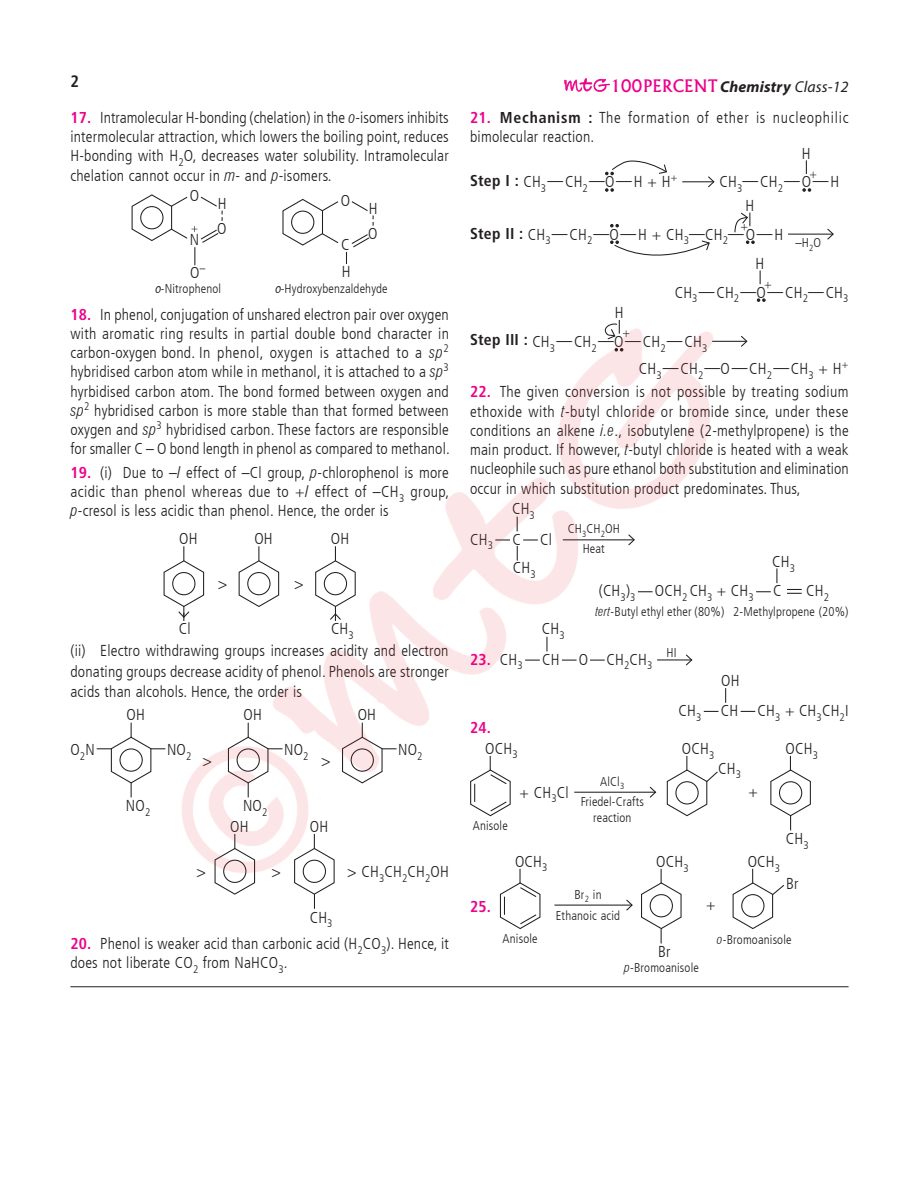
<style>
.page{position:relative;width:919px;height:1189px;background:#fff}
.page>*{position:absolute;margin:0;border:0;box-sizing:border-box;transform-origin:0 0}
.t1{font:500 16.5px "Albertus";letter-spacing:.02em;color:#ed028c}
.t2{font:700 condensed 16.5px "Frutiger";color:#231f20}
.t3{font:300 condensed 15.75px/19.2px "Frutiger LT";letter-spacing:.01em;color:#231f20;text-align:justify}
.t4{font:300 condensed 15.75px/19.2px "Frutiger LT";letter-spacing:.045em;color:#231f20}
.t5{font:700 condensed 15.75px "Frutiger";color:#ed028c}
.t6{font:300 condensed 12.75px/19.8px "Frutiger LT";letter-spacing:.01em;color:#231f20;text-align:center}
.s1{font-family:"Myriad Pro";font-weight:700;font-style:italic;font-size:15.75px;color:#231f20}
.s2{font-family:"Myriad Pro";font-weight:400;font-style:italic;font-size:15.75px;color:#231f20}
.s3{font-family:"Frutiger";font-weight:700;color:#ed028c}
.s4{font-family:"Swiss 721 BT";font-style:italic}
.s5{font-family:"Frutiger";font-weight:700}
.s6{font-family:"Helvetica";font-weight:400;font-style:italic}
</style>
<div class="page">
<svg style="left:564px;top:78px;width:45px;height:14px"></svg>
<svg style="left:131px;top:194px;width:91px;height:57px"></svg>
<svg style="left:282px;top:198px;width:57px;height:48px"></svg>
<svg style="left:351px;top:201px;width:22px;height:25px"></svg>
<svg style="left:351px;top:234px;width:19px;height:14px"></svg>
<svg style="left:97px;top:745px;width:19px;height:30px"></svg>
<hr style="left:682px;top:181px;width:31px;height:1px;background:#231f20">
<svg style="left:706px;top:176px;width:9px;height:12px"></svg>
<svg style="left:802px;top:188px;width:8px;height:3px"></svg>
<svg style="left:605px;top:188px;width:8px;height:3px"></svg>
<svg style="left:805px;top:160px;width:11px;height:18px"></svg>
<svg style="left:605px;top:160px;width:62px;height:15px"></svg>
<hr style="left:788px;top:233px;width:45px;height:2px;background:#231f20">
<svg style="left:826px;top:228px;width:8px;height:12px"></svg>
<svg style="left:746px;top:241px;width:8px;height:3px"></svg>
<svg style="left:610px;top:224px;width:8px;height:3px"></svg>
<svg style="left:610px;top:240px;width:100px;height:11px"></svg>
<svg style="left:734px;top:212px;width:16px;height:21px"></svg>
<svg style="left:802px;top:776px;width:9px;height:34px"></svg>
<hr style="left:70px;top:986px;width:778px;height:1px;background:#231f20">
<img style="left:116px;top:251px;width:686px;height:686px">
<p class="t2" style="left:70px;top:72px;width:10px">2</p>
<p class="t1" style="left:610px;top:76px;width:239px">100PERCENT<span class="s1">Chemistry</span> <span class="s2">Class-12</span></p>
<p class="t3" style="left:70px;top:108px;width:380px"><span class="s3">17.</span> Intramolecular H-bonding (chelation) in the <span class="s4">o</span>-isomers inhibits intermolecular attraction, which lowers the boiling point, reduces H-bonding with H<sub>2</sub>O, decreases water solubility. Intramolecular chelation cannot occur in <span class="s4">m</span>- and <span class="s4">p</span>-isomers.</p>
<p class="t3" style="left:190px;top:186px;width:11px">O</p>
<p class="t4" style="left:470px;top:108px;width:380px"><span class="s3">21.</span> <span class="s5">Mechanism :</span> The formation of ether is nucleophilic bimolecular reaction.</p>
<p class="t3" style="left:470px;top:172px;width:209px"><span class="s5">Step I :</span> CH<sub>3</sub>—CH<sub>2</sub>—O—H + H<sup>+</sup></p>
<p class="t3" style="left:719px;top:172px;width:121px">CH<sub>3</sub>—CH<sub>2</sub>—O—H</p>
<p class="t3" style="left:801px;top:144px;width:10px">H</p>
<p class="t3" style="left:217px;top:191px;width:11px;line-height:24.9px">H<br>O</p>
<p class="t3" style="left:341px;top:191px;width:11px">O</p>
<p class="t3" style="left:342px;top:262px;width:10px">H</p>
<p class="t3" style="left:745px;top:196px;width:10px">H</p>
<p class="t3" style="left:368px;top:196px;width:11px;line-height:24.6px">H<br>O</p>
<p class="t3" style="left:470px;top:225px;width:314px"><span class="s5">Step II :</span> CH<sub>3</sub>—CH<sub>2</sub>—O—H + CH<sub>3</sub>—CH<sub>2</sub>—O—H</p>
<p class="t3" style="left:190px;top:230px;width:11px">N</p>
<p class="t6" style="left:155px;top:279px;width:68px"><span class="s6">o</span>-Nitrophenol</p>
<p class="t6" style="left:795px;top:233px;width:27px">–H<sub>2</sub>O</p>
<p class="t3" style="left:674px;top:283px;width:175px">CH<sub>3</sub>—CH<sub>2</sub>—O—CH<sub>2</sub>—CH<sub>3</sub></p>
<p class="t3" style="left:341px;top:235px;width:10px">C</p>
<p class="t6" style="left:275px;top:279px;width:114px"><span class="s6">o</span>-Hydroxybenzaldehyde</p>
<p class="t3" style="left:755px;top:254px;width:10px">H</p>
<p class="t3" style="left:190px;top:263px;width:17px">O<sup>–</sup></p>
<p class="t3" style="left:70px;top:305px;width:381px"><span class="s3">18.</span> In phenol, conjugation of unshared electron pair over oxygen with aromatic ring results in partial double bond character in carbon-oxygen bond. In phenol, oxygen is attached to a <span class="s4">sp</span><sup>2 </sup>hybridised carbon atom while in methanol, it is attached to a <span class="s4">sp</span><sup>3 </sup>hyrbidised carbon atom. The bond formed between oxygen and <span class="s4">sp</span><sup>2</sup> hybridised carbon is more stable than that formed between oxygen and <span class="s4">sp</span><sup>3</sup> hybridised carbon. These factors are responsible for smaller C – O bond length in phenol as compared to methanol.</p>
<p class="t3" style="left:70px;top:463px;width:380px"><span class="s3">19.</span> (i) Due to –<span class="s4">I</span> effect of –Cl group, <span class="s4">p</span>-chlorophenol is more acidic than phenol whereas due to +<span class="s4">I</span> effect of –CH<sub>3</sub> group, <span class="s4">p</span>-cresol is less acidic than phenol. Hence, the order is</p>
<p class="t3" style="left:179px;top:529px;width:20px">OH</p>
<p class="t3" style="left:254px;top:529px;width:20px">OH</p>
<p class="t3" style="left:331px;top:529px;width:20px">OH</p>
<p class="t3" style="left:614px;top:303px;width:10px">H</p>
<p class="t3" style="left:470px;top:332px;width:239px"><span class="s5">Step III :</span> CH<sub>3</sub>—CH<sub>2</sub>—O—CH<sub>2</sub>—CH<sub>3</sub></p>
<p class="t3" style="left:638px;top:359px;width:211px">CH<sub>3</sub>—CH<sub>2</sub>—O—CH<sub>2</sub>—CH<sub>3</sub> + H<sup>+</sup></p>
<p class="t3" style="left:470px;top:382px;width:380px"><span class="s3">22.</span> The given conversion is not possible by treating sodium ethoxide with <span class="s4">t</span>-butyl chloride or bromide since, under these conditions an alkene <span class="s4">i.e</span>., isobutylene (2-methylpropene) is the main product. If however, <span class="s4">t</span>-butyl chloride is heated with a weak nucleophile such as pure ethanol both substitution and elimination occur in which substitution product predominates. Thus,</p>
<p class="t3" style="left:470px;top:529px;width:83px">CH<sub>3</sub> C Cl</p>
<p class="t6" style="left:567px;top:519px;width:54px">CH<sub>3</sub>CH<sub>2</sub>OH<br>Heat</p>
<p class="t3" style="left:512px;top:499px;width:24px">CH<sub>3</sub></p>
<p class="t3" style="left:513px;top:558px;width:24px">CH<sub>3</sub></p>
<p class="t3" style="left:772px;top:552px;width:24px">CH<sub>3</sub></p>
<p class="t3" style="left:218px;top:574px;width:11px">&gt;</p>
<p class="t3" style="left:294px;top:574px;width:11px">&gt;</p>
<p class="t3" style="left:598px;top:581px;width:184px">(CH<sub>3</sub>)<sub>3</sub> OCH<sub>2</sub> CH<sub>3</sub> + CH<sub>3</sub> C</p>
<p class="t3" style="left:806px;top:581px;width:24px">CH<sub>2</sub></p>
<p class="t6" style="left:733px;top:602px;width:117px">2-Methylpropene (20%)</p>
<p class="t6" style="left:595px;top:602px;width:130px"><span class="s4">tert</span>-Butyl ethyl ether (80%)</p>
<p class="t3" style="left:179px;top:619px;width:13px">Cl</p>
<p class="t3" style="left:331px;top:619px;width:24px">CH<sub>3</sub></p>
<p class="t3" style="left:541px;top:619px;width:24px">CH<sub>3</sub></p>
<p class="t3" style="left:70px;top:640px;width:380px;line-height:20.5px">(ii) Electro withdrawing groups increases acidity and electron donating groups decrease acidity of phenol. Phenols are stronger acids than alcohols. Hence, the order is</p>
<p class="t3" style="left:470px;top:649px;width:184px"><span class="s3">23.</span> CH<sub>3</sub> CH O CH<sub>2</sub>CH<sub>3</sub></p>
<p class="t6" style="left:666px;top:643px;width:12px">HI</p>
<p class="t3" style="left:721px;top:671px;width:20px">OH</p>
<p class="t3" style="left:126px;top:705px;width:20px">OH</p>
<p class="t3" style="left:243px;top:705px;width:20px">OH</p>
<p class="t3" style="left:357px;top:705px;width:20px">OH</p>
<p class="t3" style="left:70px;top:740px;width:26px">O<sub>2</sub>N</p>
<p class="t3" style="left:167px;top:740px;width:26px">NO<sub>2</sub></p>
<p class="t3" style="left:284px;top:740px;width:26px">NO<sub>2</sub></p>
<p class="t3" style="left:202px;top:750px;width:11px">&gt;</p>
<p class="t3" style="left:321px;top:750px;width:11px">&gt;</p>
<p class="t3" style="left:398px;top:740px;width:26px">NO<sub>2</sub></p>
<p class="t3" style="left:126px;top:796px;width:26px">NO<sub>2</sub></p>
<p class="t3" style="left:243px;top:796px;width:26px">NO<sub>2</sub></p>
<p class="t3" style="left:230px;top:816px;width:20px">OH</p>
<p class="t3" style="left:310px;top:816px;width:20px">OH</p>
<p class="t5" style="left:470px;top:718px;width:22px">24.</p>
<p class="t3" style="left:485px;top:738px;width:34px">OCH<sub>3</sub></p>
<p class="t6" style="left:473px;top:816px;width:36px">Anisole</p>
<p class="t3" style="left:519px;top:782px;width:51px">+ CH<sub>3</sub>Cl</p>
<p class="t6" style="left:580px;top:771px;width:65px;line-height:20.5px">AlCl<sub>3<br></sub>Friedel-Crafts</p>
<p class="t6" style="left:593px;top:808px;width:40px">reaction</p>
<p class="t3" style="left:678px;top:701px;width:171px">CH<sub>3</sub> CH CH<sub>3</sub> + CH<sub>3</sub>CH<sub>2</sub>I</p>
<p class="t3" style="left:681px;top:739px;width:34px">OCH<sub>3</sub></p>
<p class="t3" style="left:718px;top:758px;width:24px">CH<sub>3</sub></p>
<p class="t3" style="left:748px;top:782px;width:11px">+</p>
<p class="t3" style="left:785px;top:739px;width:34px">OCH<sub>3</sub></p>
<p class="t3" style="left:785px;top:829px;width:24px">CH<sub>3</sub></p>
<p class="t3" style="left:196px;top:862px;width:11px">&gt;</p>
<p class="t3" style="left:271px;top:862px;width:11px">&gt;</p>
<p class="t3" style="left:347px;top:862px;width:103px">&gt; CH<sub>3</sub>CH<sub>2</sub>CH<sub>2</sub>OH</p>
<p class="t3" style="left:309px;top:907px;width:24px">CH<sub>3</sub></p>
<p class="t3" style="left:70px;top:934px;width:380px"><span class="s3">20.</span> Phenol is weaker acid than carbonic acid (H<sub>2</sub>CO<sub>3</sub>). Hence, it does not liberate CO<sub>2</sub> from NaHCO<sub>3</sub>.</p>
<p class="t5" style="left:470px;top:896px;width:22px">25.</p>
<p class="t3" style="left:515px;top:851px;width:34px">OCH<sub>3</sub></p>
<p class="t6" style="left:555px;top:883px;width:66px;line-height:21.1px">Br<sub>2</sub> in<br>Ethanoic acid</p>
<p class="t3" style="left:656px;top:852px;width:34px">OCH<sub>3</sub></p>
<p class="t3" style="left:706px;top:895px;width:11px">+</p>
<p class="t3" style="left:747px;top:852px;width:34px">OCH<sub>3</sub></p>
<p class="t3" style="left:786px;top:874px;width:14px">Br</p>
<p class="t6" style="left:502px;top:929px;width:36px">Anisole</p>
<p class="t6" style="left:716px;top:929px;width:76px"><span class="s4">o</span>-Bromoanisole</p>
<p class="t3" style="left:658px;top:942px;width:14px">Br</p>
<p class="t6" style="left:624px;top:957px;width:76px"><span class="s4">p</span>-Bromoanisole</p>
</div>
